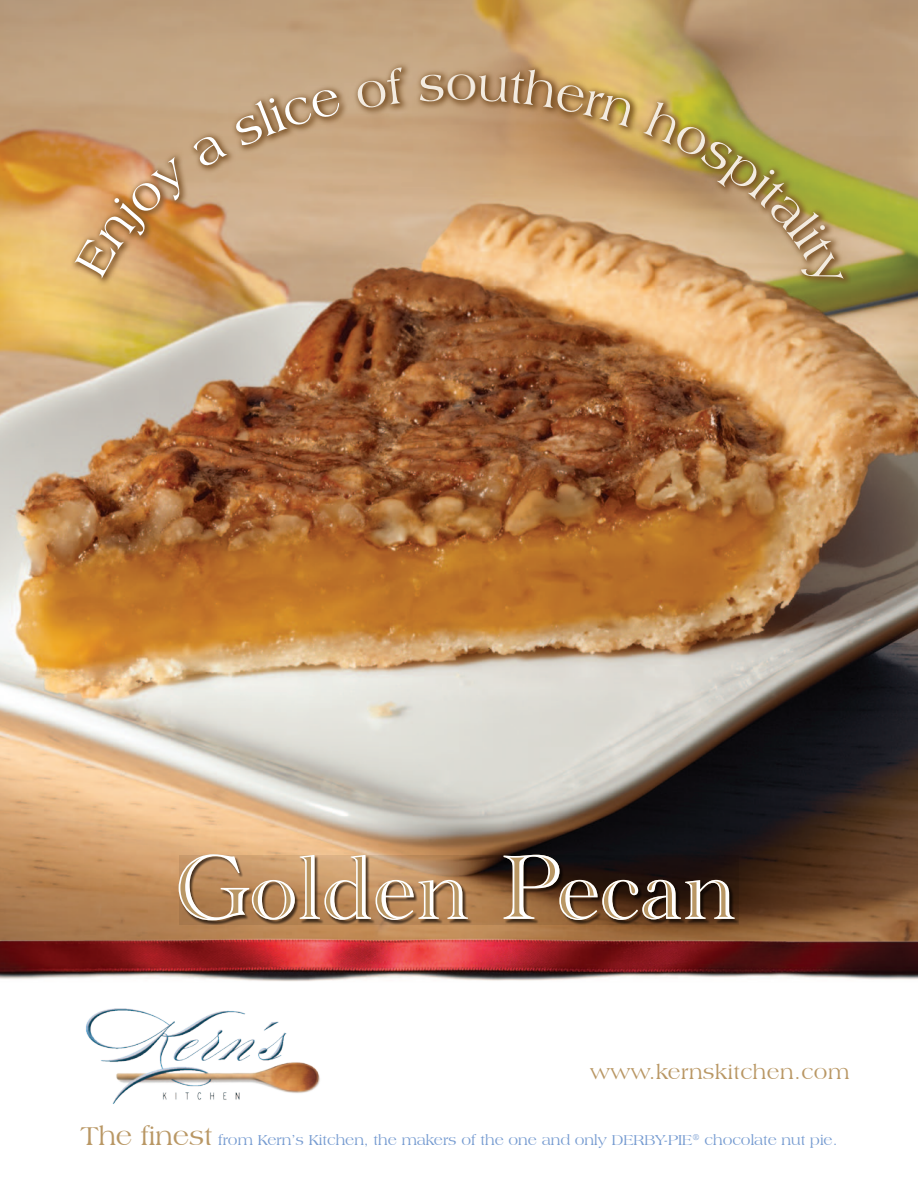
<style>
.page{position:relative;width:918px;height:1188px;background:#fff}
.page>*{position:absolute;margin:0;border:0;box-sizing:border-box;transform-origin:0 0}
.t1{font:48.45px "Americana BT";color:#f3ebe0}
.t2{font:21px "Americana BT";letter-spacing:.025em;color:#b99764}
.t3{font:15px "Americana BT";color:#779cd1}
.s1{font-size:27px;color:#b99764}
</style>
<div class="page">
<img style="left:0;top:0;width:918px;height:845px">
<img style="left:86px;top:1008px;width:234px;height:96px">
<svg style="left:68px;top:61px;width:783px;height:225px;background:#caa577"></svg>
<img style="left:0;top:845px;width:918px;height:137px">
<svg style="left:179px;top:855px;width:560px;height:70px;background:#7c5634"></svg>
<svg style="left:179px;top:854px;width:556px;height:66px;background:#96785d"></svg>
<svg style="left:74px;top:87px;width:268px;height:191px;background:#c59c71"></svg>
<svg style="left:356px;top:67px;width:50px;height:42px;background:#ab8963"></svg>
<svg style="left:419px;top:74px;width:25px;height:28px"></svg>
<svg style="left:478px;top:68px;width:158px;height:59px;background:#b48c56"></svg>
<svg style="left:643px;top:100px;width:201px;height:193px;background:#b59b5e"></svg>
<h1 class="t1" style="left:446px;top:55px;width:33px">o</h1>
<h2 class="t2" style="left:590px;top:1060px;width:261px">www.kernskitchen.com</h2>
<p class="t3" style="left:80px;top:1131px;width:759px"><span class="s1">The finest</span> from Kern’s Kitchen, the makers of the one and only DERBY-PIE<sup>®</sup> chocolate nut pie.</p>
</div>
